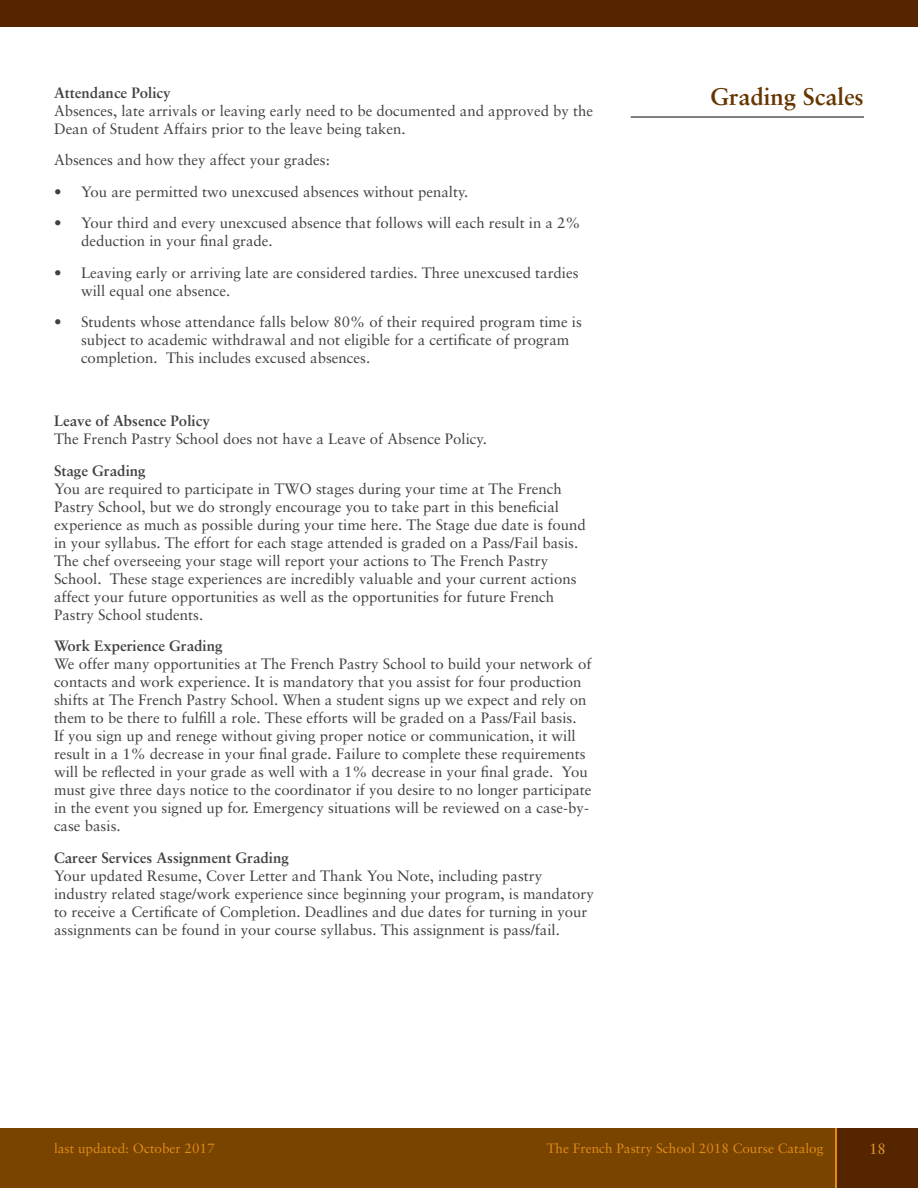
<style>
.page{position:relative;width:918px;height:1188px;background:#fff}
.page>*{position:absolute;margin:0;border:0;box-sizing:border-box;transform-origin:0 0}
.t1{font:700 24px "Sabon LT";color:#663600}
.t2{font:15px/18px "Sabon LT";color:#414042}
.t3{font:700 15px "Sabon LT";color:#414042}
.t4{font:15px "Sabon LT";color:#e2952f}
.t5{font:13.5px "Sabon LT";color:#df8c19}
</style>
<div class="page">
<div style="left:0;top:1128px;width:918px;height:60px;background:#794400"></div>
<div style="left:836px;top:1128px;width:82px;height:60px;background:#552500"></div>
<hr style="left:836px;top:1128px;width:1px;height:60px;background:#df8c19">
<div style="left:0;top:0;width:918px;height:27px;background:#552500"></div>
<hr style="left:631px;top:117px;width:233px;height:1px;background:#000">
<p class="t3" style="left:54px;top:83px;width:118px">Attendance Policy</p>
<p class="t2" style="left:54px;top:102px;width:541px">Absences, late arrivals or leaving early need to be documented and approved by the<br>Dean of Student Affairs prior to the leave being taken.</p>
<p class="t2" style="left:54px;top:151px;width:277px">Absences and how they affect your grades:</p>
<p class="t2" style="left:54px;top:183px;width:416px">• You are permitted two unexcused absences without penalty.</p>
<p class="t2" style="left:81px;top:214px;width:501px;text-indent:-27px">• Your third and every unexcused absence that follows will each result in a 2% deduction in your final grade.</p>
<p class="t2" style="left:81px;top:264px;width:499px;text-indent:-27px">• Leaving early or arriving late are considered tardies. Three unexcused tardies will equal one absence.</p>
<p class="t2" style="left:81px;top:313px;width:502px;text-indent:-27px">• Students whose attendance falls below 80% of their required program time is subject to academic withdrawal and not eligible for a certificate of program completion. This includes excused absences.</p>
<p class="t3" style="left:54px;top:412px;width:157px">Leave of Absence Policy</p>
<p class="t2" style="left:54px;top:430px;width:434px">The French Pastry School does not have a Leave of Absence Policy.</p>
<p class="t3" style="left:54px;top:461px;width:93px">Stage Grading</p>
<p class="t2" style="left:54px;top:480px;width:533px">You are required to participate in TWO stages during your time at The French Pastry School, but we do strongly encourage you to take part in this beneficial experience as much as possible during your time here. The Stage due date is found in your syllabus. The effort for each stage attended is graded on a Pass/Fail basis.<br>The chef overseeing your stage will report your actions to The French Pastry School. These stage experiences are incredibly valuable and your current actions affect your future opportunities as well as the opportunities for future French Pastry School students.</p>
<p class="t3" style="left:54px;top:637px;width:170px">Work Experience Grading</p>
<p class="t2" style="left:54px;top:655px;width:539px">We offer many opportunities at The French Pastry School to build your network of contacts and work experience. It is mandatory that you assist for four production shifts at The French Pastry School. When a student signs up we expect and rely on them to be there to fulfill a role. These efforts will be graded on a Pass/Fail basis.<br>If you sign up and renege without giving proper notice or communication, it will result in a 1% decrease in your final grade. Failure to complete these requirements will be reflected in your grade as well with a 1% decrease in your final grade. You must give three days notice to the coordinator if you desire to no longer participate in the event you signed up for. Emergency situations will be reviewed on a case-by&shy;case basis.</p>
<p class="t3" style="left:54px;top:848px;width:237px">Career Services Assignment Grading</p>
<p class="t2" style="left:54px;top:867px;width:541px">Your updated Resume, Cover Letter and Thank You Note, including pastry industry related stage/work experience since beginning your program, is mandatory to receive a Certificate of Completion. Deadlines and due dates for turning in your assignments can be found in your course syllabus. This assignment is pass/fail.</p>
<h1 class="t1" style="left:711px;top:82px;width:155px">Grading Scales</h1>
<p class="t5" style="left:54px;top:1141px;width:162px">last updated: October 2017</p>
<p class="t5" style="left:547px;top:1141px;width:278px">The French Pastry School 2018 Course Catalog</p>
<p class="t4" style="left:869px;top:1139px;width:18px">18</p>
</div>
